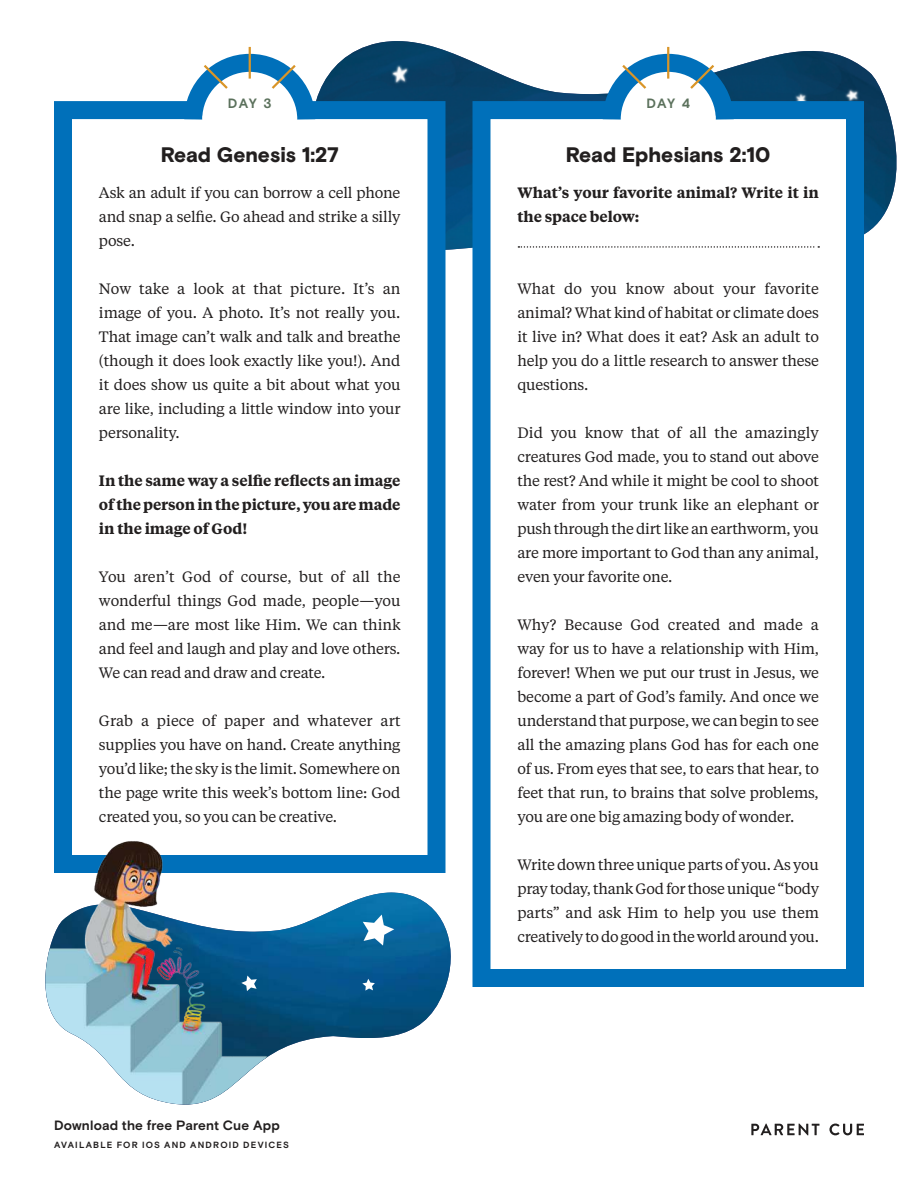
<style>
.page{position:relative;width:918px;height:1188px;background:#fff}
.page>*{position:absolute;margin:0;border:0;box-sizing:border-box;transform-origin:0 0}
.t1{font:900 21px "Basis Grotesque";letter-spacing:-.005em;color:#221f1f}
.t2{font:15px/24px "Tiempos Text";letter-spacing:-.015em;color:#221f1f;text-align:justify}
.t3{font:600 15px/24px "Tiempos Text";letter-spacing:-.005em;color:#221f1f;text-align:justify}
.t4{font:700 13.5px "Basis Grotesque";letter-spacing:.01em;color:#221f1f}
.t5{font:700 13.5px "Basis Grotesque";letter-spacing:.07em;color:#5b715c}
.t6{font:700 9px "Basis Grotesque";letter-spacing:.135em;color:#221f1f}
</style>
<div class="page">
<img style="left:324px;top:41px;width:573px;height:308px">
<img style="left:333px;top:893px;width:118px;height:145px">
<div style="left:63px;top:110px;width:374px;height:754px;background:#fff"></div>
<div style="left:54px;top:101px;width:392px;height:772px;border:18px solid #0070ba"></div>
<div style="left:482px;top:110px;width:373px;height:868px;background:#fff"></div>
<div style="left:473px;top:101px;width:391px;height:886px;border:18px solid #0070ba"></div>
<svg style="left:518px;top:246px;width:301px;height:2px"></svg>
<svg style="left:594px;top:45px;width:149px;height:75px"></svg>
<svg style="left:175px;top:46px;width:149px;height:74px"></svg>
<img style="left:45px;top:828px;width:288px;height:277px">
<svg style="left:363px;top:915px;width:31px;height:31px"></svg>
<svg style="left:362px;top:979px;width:13px;height:12px"></svg>
<svg style="left:241px;top:976px;width:16px;height:15px"></svg>
<svg style="left:751px;top:1124px;width:68px;height:11px"></svg>
<svg style="left:829px;top:1124px;width:35px;height:11px"></svg>
<p class="t5" style="left:228px;top:98px;width:45px">DAY 3</p>
<p class="t5" style="left:646px;top:98px;width:45px">DAY 4</p>
<h1 class="t1" style="left:161px;top:147px;width:179px">Read Genesis 1:27</h1>
<p class="t2" style="left:99px;top:182px;width:303px">Ask an adult if you can borrow a cell phone and snap a selfie. Go ahead and strike a silly pose.</p>
<p class="t2" style="left:99px;top:278px;width:303px">Now take a look at that picture. It’s an image of you. A photo. It’s not really you.<br>That image can’t walk and talk and breathe (though it does look exactly like you!). And it does show us quite a bit about what you are like, including a little window into your personality.</p>
<p class="t3" style="left:99px;top:470px;width:303px">In the same way a selfie reflects an image of the person in the picture, you are made in the image of God!</p>
<p class="t2" style="left:99px;top:566px;width:303px">You aren’t God of course, but of all the wonderful things God made, people—you and me—are most like Him. We can think and feel and laugh and play and love others.<br>We can read and draw and create.</p>
<p class="t2" style="left:99px;top:710px;width:303px">Grab a piece of paper and whatever art supplies you have on hand. Create anything you’d like; the sky is the limit. Somewhere on the page write this week’s bottom line: God created you, so you can be creative.</p>
<p class="t4" style="left:54px;top:1120px;width:227px">Download the free Parent Cue App</p>
<p class="t6" style="left:54px;top:1141px;width:237px">AVAILABLE FOR IOS AND ANDROID DEVICES</p>
<h1 class="t1" style="left:566px;top:147px;width:206px">Read Ephesians 2:10</h1>
<p class="t3" style="left:517px;top:182px;width:303px">What’s your favorite animal? Write it in the space below:</p>
<p class="t2" style="left:517px;top:278px;width:303px">What do you know about your favorite animal? What kind of habitat or climate does it live in? What does it eat? Ask an adult to help you do a little research to answer these questions.</p>
<p class="t2" style="left:517px;top:422px;width:303px">Did you know that of all the amazingly creatures God made, you to stand out above the rest? And while it might be cool to shoot water from your trunk like an elephant or push through the dirt like an earthworm, you are more important to God than any animal, even your favorite one.</p>
<p class="t2" style="left:517px;top:614px;width:303px">Why? Because God created and made a way for us to have a relationship with Him, forever! When we put our trust in Jesus, we become a part of God’s family. And once we understand that purpose, we can begin to see all the amazing plans God has for each one of us. From eyes that see, to ears that hear, to feet that run, to brains that solve problems, you are one big amazing body of wonder.</p>
<p class="t2" style="left:517px;top:854px;width:303px">Write down three unique parts of you. As you pray today, thank God for those unique “body parts” and ask Him to help you use them creatively to do good in the world around you.</p>
</div>
